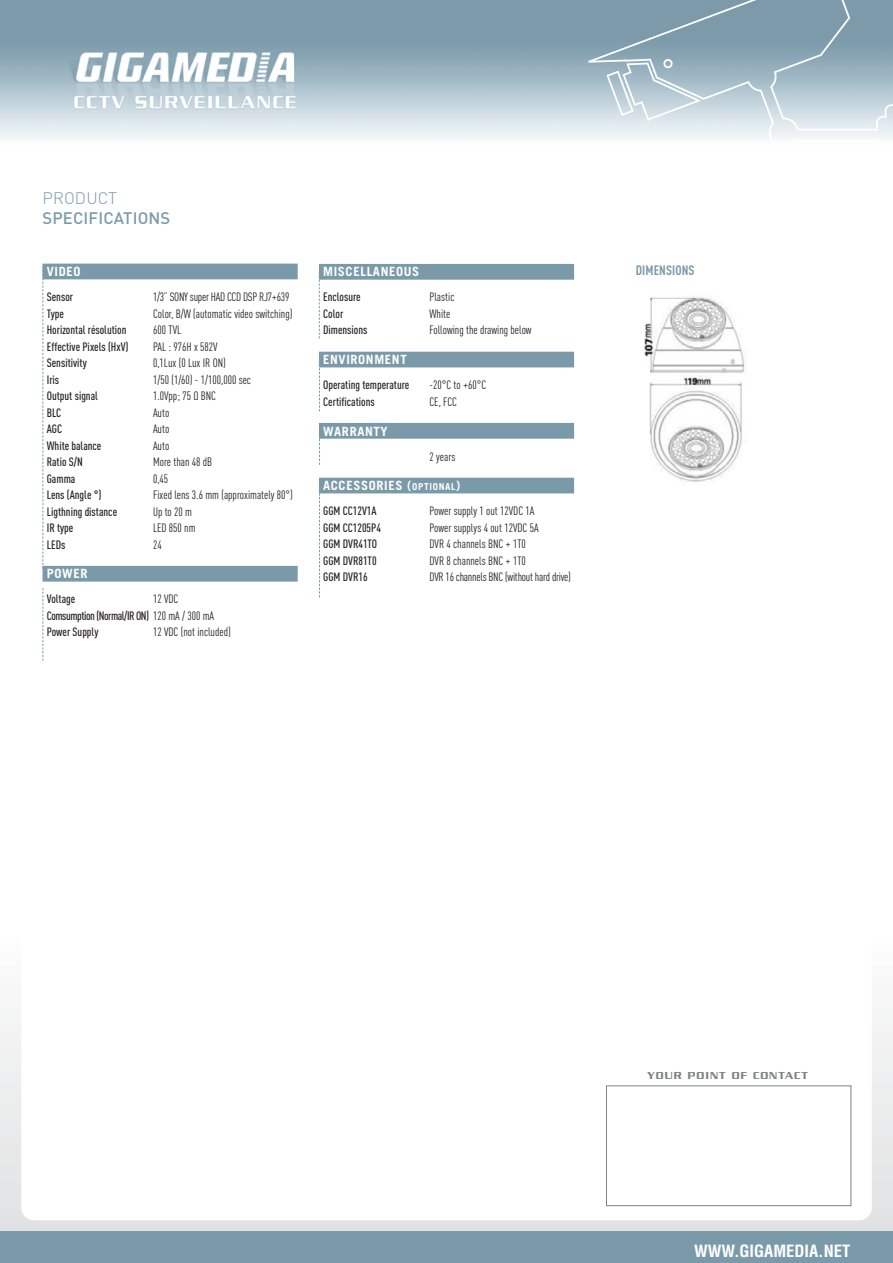
<style>
.page{position:relative;width:893px;height:1263px;background:#fff}
.page>*{position:absolute;margin:0;border:0;box-sizing:border-box;transform-origin:0 0}
.t1{font:700 condensed 16.5px "Helvetica";color:#fff}
.t2{font:500 16.5px "DIN";letter-spacing:.01em;color:#7b9aa9}
.t3{font:300 16.5px "DIN";letter-spacing:.01em;color:#7b9aa9}
.t4{font:700 condensed 13.5px "DINOT";letter-spacing:.01em;color:#7b9aa9}
.t5{font:700 12.75px "Trade Gothic";letter-spacing:.05em;color:#fff}
.t6{font:condensed 12px "DINOT";color:#231f20}
.t7{font:500 condensed 12px "DINOT";color:#231f20}
.t8{font:condensed 12px "DINOT";letter-spacing:-.02em;color:#231f20}
.t9{font:500 condensed 12px/16.5px "DINOT";letter-spacing:-.035em;color:#231f20}
.t10{font:500 10.95px "Serpentine";letter-spacing:.095em;color:#808285}
.s1{font-weight:400}
.s2{font-size:9.6px}
</style>
<div class="page">
<svg style="left:0;top:1010px;width:892px;height:221px;background:#e5e6e7"></svg>
<div style="left:0;top:1231px;width:892px;height:32px;background:#7b9aa9"></div>
<img style="left:0;top:0;width:588px;height:139px">
<div style="left:21px;top:267px;width:851px;height:953px;background:#fff;border-radius:13px"></div>
<svg style="left:588px;top:0;width:304px;height:139px;background:#a7bcc7"></svg>
<div style="left:43px;top:264px;width:255px;height:15px;background:#7b9aa9"></div>
<div style="left:43px;top:566px;width:255px;height:16px;background:#7b9aa9"></div>
<div style="left:319px;top:264px;width:255px;height:16px;background:#7b9aa9"></div>
<div style="left:319px;top:352px;width:255px;height:15px;background:#7b9aa9"></div>
<div style="left:319px;top:423px;width:255px;height:16px;background:#7b9aa9"></div>
<div style="left:319px;top:478px;width:255px;height:15px;background:#7b9aa9"></div>
<svg style="left:319px;top:367px;width:1px;height:44px"></svg>
<svg style="left:319px;top:438px;width:1px;height:27px"></svg>
<svg style="left:319px;top:493px;width:1px;height:104px"></svg>
<svg style="left:43px;top:279px;width:1px;height:287px"></svg>
<svg style="left:43px;top:588px;width:1px;height:73px"></svg>
<svg style="left:319px;top:279px;width:1px;height:60px"></svg>
<div style="left:606px;top:1086px;width:245px;height:120px;border:1px solid #808285"></div>
<img style="left:644px;top:297px;width:101px;height:185px">
<h1 class="t3" style="left:43px;top:192px;width:76px">PRODUCT</h1>
<h1 class="t2" style="left:43px;top:212px;width:129px">SPECIFICATIONS</h1>
<p class="t5" style="left:47px;top:267px;width:35px">VIDEO</p>
<p class="t7" style="left:47px;top:293px;width:28px">Sensor</p>
<p class="t8" style="left:153px;top:293px;width:138px">1/3” SONY super HAD CCD DSP RJ7+639</p>
<p class="t7" style="left:47px;top:309px;width:19px">Type</p>
<p class="t6" style="left:153px;top:309px;width:141px">Color, B/W (automatic video switching)</p>
<p class="t7" style="left:47px;top:326px;width:81px">Horizontal résolution</p>
<p class="t6" style="left:153px;top:326px;width:30px">600 TVL</p>
<p class="t7" style="left:47px;top:342px;width:83px">Effective Pixels (HxV)</p>
<p class="t6" style="left:153px;top:342px;width:66px">PAL : 976H x 582V</p>
<p class="t7" style="left:47px;top:359px;width:42px">Sensitivity</p>
<p class="t6" style="left:153px;top:359px;width:74px">0,1Lux (0 Lux IR ON)</p>
<p class="t7" style="left:47px;top:375px;width:14px">Iris</p>
<p class="t6" style="left:153px;top:375px;width:99px">1/50 (1/60) - 1/100,000 sec</p>
<p class="t7" style="left:47px;top:392px;width:53px">Output signal</p>
<p class="t6" style="left:153px;top:392px;width:64px">1.0Vpp; 75 Ω BNC</p>
<p class="t7" style="left:47px;top:408px;width:16px">BLC</p>
<p class="t6" style="left:153px;top:408px;width:18px">Auto</p>
<p class="t7" style="left:47px;top:425px;width:17px">AGC</p>
<p class="t6" style="left:153px;top:425px;width:18px">Auto</p>
<p class="t7" style="left:47px;top:441px;width:56px">White balance</p>
<p class="t6" style="left:153px;top:441px;width:18px">Auto</p>
<p class="t7" style="left:47px;top:458px;width:38px">Ratio S/N</p>
<p class="t6" style="left:153px;top:458px;width:61px">More than 48 dB</p>
<p class="t7" style="left:47px;top:474px;width:30px">Gamma</p>
<p class="t6" style="left:153px;top:474px;width:17px">0,45</p>
<p class="t7" style="left:47px;top:491px;width:56px">Lens (Angle °)</p>
<p class="t6" style="left:153px;top:491px;width:141px">Fixed lens 3.6 mm (approximately 80°)</p>
<p class="t7" style="left:47px;top:507px;width:72px">Ligthning distance</p>
<p class="t6" style="left:153px;top:507px;width:40px">Up to 20 m</p>
<p class="t7" style="left:47px;top:524px;width:28px">IR type</p>
<p class="t6" style="left:153px;top:524px;width:44px">LED 850 nm</p>
<p class="t7" style="left:47px;top:540px;width:20px">LEDs</p>
<p class="t6" style="left:153px;top:540px;width:10px">24</p>
<p class="t5" style="left:47px;top:569px;width:42px">POWER</p>
<p class="t7" style="left:47px;top:595px;width:30px">Voltage</p>
<p class="t9" style="left:47px;top:592px;width:169px;text-indent:106px"><span class="s1">12 VDC<br></span>Comsumption (Normal/IR ON) <span class="s1">120 mA / 300 mA<br></span>Power Supply</p>
<p class="t6" style="left:153px;top:628px;width:79px">12 VDC (not included)</p>
<p class="t5" style="left:323px;top:267px;width:98px">MISCELLANEOUS</p>
<p class="t7" style="left:323px;top:293px;width:39px">Enclosure</p>
<p class="t6" style="left:429px;top:293px;width:26px">Plastic</p>
<p class="t7" style="left:323px;top:309px;width:22px">Color</p>
<p class="t6" style="left:429px;top:309px;width:22px">White</p>
<p class="t7" style="left:323px;top:326px;width:46px">Dimensions</p>
<p class="t6" style="left:429px;top:326px;width:104px">Following the drawing below</p>
<p class="t5" style="left:323px;top:355px;width:85px">ENVIRONMENT</p>
<p class="t7" style="left:323px;top:381px;width:88px">Operating temperature</p>
<p class="t6" style="left:429px;top:381px;width:58px">-20°C to +60°C</p>
<p class="t7" style="left:323px;top:397px;width:53px">Certifications</p>
<p class="t6" style="left:429px;top:397px;width:29px">CE, FCC</p>
<p class="t5" style="left:323px;top:426px;width:66px">WARRANTY</p>
<p class="t6" style="left:429px;top:452px;width:27px">2 years</p>
<p class="t5" style="left:323px;top:481px;width:139px">ACCESSORIES (<span class="s2">OPTIONAL</span>)</p>
<p class="t7" style="left:323px;top:507px;width:55px">GGM CC12V1A</p>
<p class="t6" style="left:429px;top:507px;width:106px">Power supply 1 out 12VDC 1A</p>
<p class="t7" style="left:323px;top:523px;width:59px">GGM CC1205P4</p>
<p class="t6" style="left:429px;top:523px;width:111px">Power supplys 4 out 12VDC 5A</p>
<p class="t7" style="left:323px;top:540px;width:56px">GGM DVR41TO</p>
<p class="t6" style="left:429px;top:540px;width:98px">DVR 4 channels BNC + 1T0</p>
<p class="t7" style="left:323px;top:556px;width:55px">GGM DVR81T0</p>
<p class="t6" style="left:429px;top:556px;width:98px">DVR 8 channels BNC + 1T0</p>
<p class="t7" style="left:323px;top:573px;width:46px">GGM DVR16</p>
<p class="t8" style="left:429px;top:573px;width:143px">DVR 16 channels BNC (without hard drive)</p>
<p class="t4" style="left:636px;top:262px;width:60px">DIMENSIONS</p>
<p class="t10" style="left:647px;top:1072px;width:162px">YOUR POINT OF CONTACT</p>
<h1 class="t1" style="left:694px;top:1245px;width:158px">WWW.GIGAMEDIA.NET</h1>
</div>
